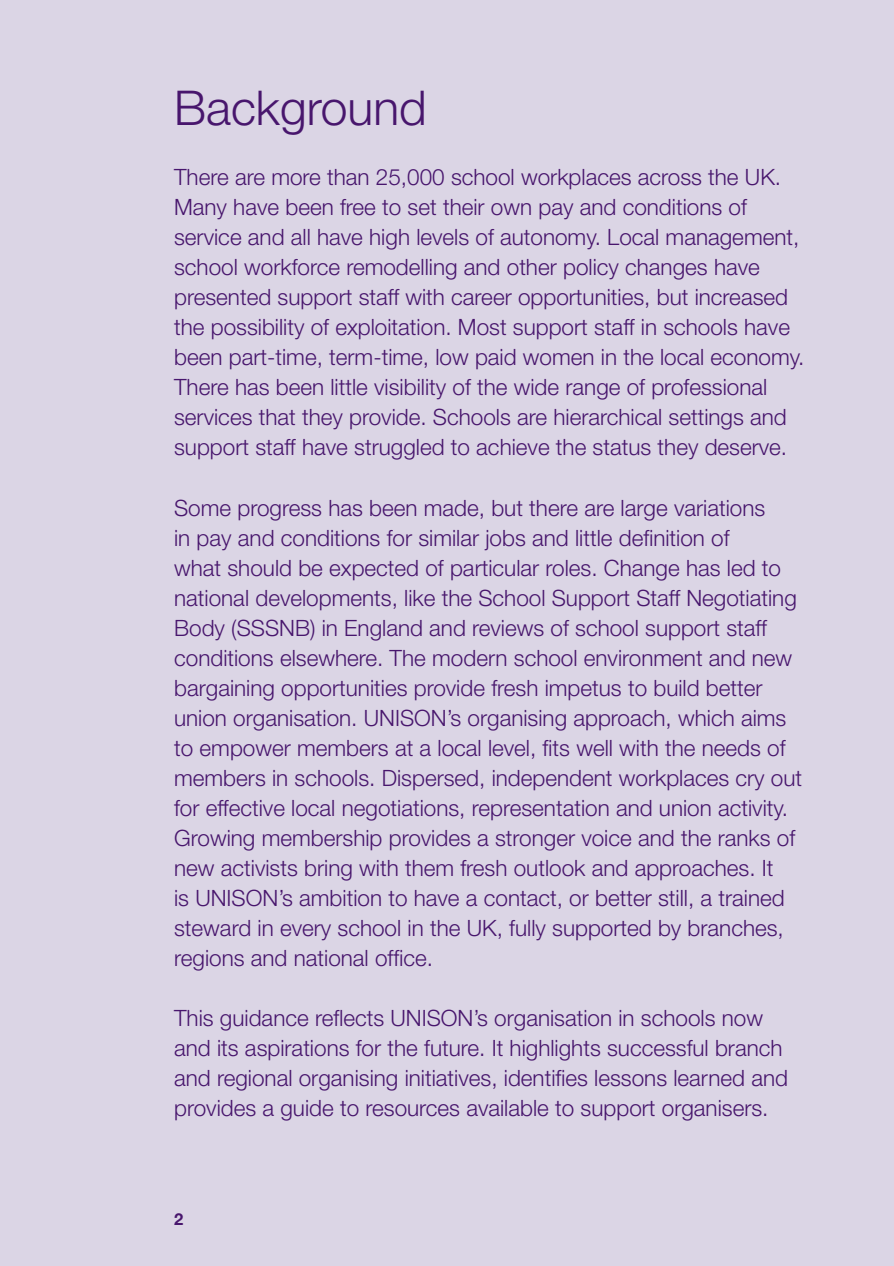
<style>
.page{position:relative;width:894px;height:1266px;background:#fff}
.page>*{position:absolute;margin:0;border:0;box-sizing:border-box;transform-origin:0 0}
.t1{font:300 48px "Helvetica Neue";color:#48166d}
.t2{font:300 22.5px/30px "Helvetica Neue";color:#48166d}
.t3{font:700 16.5px "Helvetica Neue";color:#48166d}
</style>
<div class="page">
<div style="left:0;top:0;width:894px;height:1265px;background:#dbd5e5"></div>
<h1 class="t1" style="left:174px;top:79px;width:254px">Background</h1>
<p class="t2" style="left:174px;top:162px;width:632px">There are more than 25,000 school workplaces across the UK.<br>Many have been free to set their own pay and conditions of service and all have high levels of autonomy. Local management, school workforce remodelling and other policy changes have presented support staff with career opportunities, but increased the possibility of exploitation. Most support staff in schools have been part-time, term-time, low paid women in the local economy.<br>There has been little visibility of the wide range of professional services that they provide. Schools are hierarchical settings and support staff have struggled to achieve the status they deserve.</p>
<p class="t2" style="left:174px;top:492px;width:630px">Some progress has been made, but there are large variations<br>in pay and conditions for similar jobs and little definition of<br>what should be expected of particular roles. Change has led to national developments, like the School Support Staff Negotiating Body (SSSNB) in England and reviews of school support staff conditions elsewhere. The modern school environment and new bargaining opportunities provide fresh impetus to build better union organisation. UNISON’s organising approach, which aims to empower members at a local level, fits well with the needs of members in schools. Dispersed, independent workplaces cry out for effective local negotiations, representation and union activity.<br>Growing membership provides a stronger voice and the ranks of new activists bring with them fresh outlook and approaches. It<br>is UNISON’s ambition to have a contact, or better still, a trained steward in every school in the UK, fully supported by branches, regions and national office.</p>
<p class="t2" style="left:174px;top:1001px;width:615px">This guidance reflects UNISON’s organisation in schools now and its aspirations for the future. It highlights successful branch and regional organising initiatives, identifies lessons learned and provides a guide to resources available to support organisers.</p>
<p class="t3" style="left:174px;top:1208px;width:11px">2</p>
</div>
